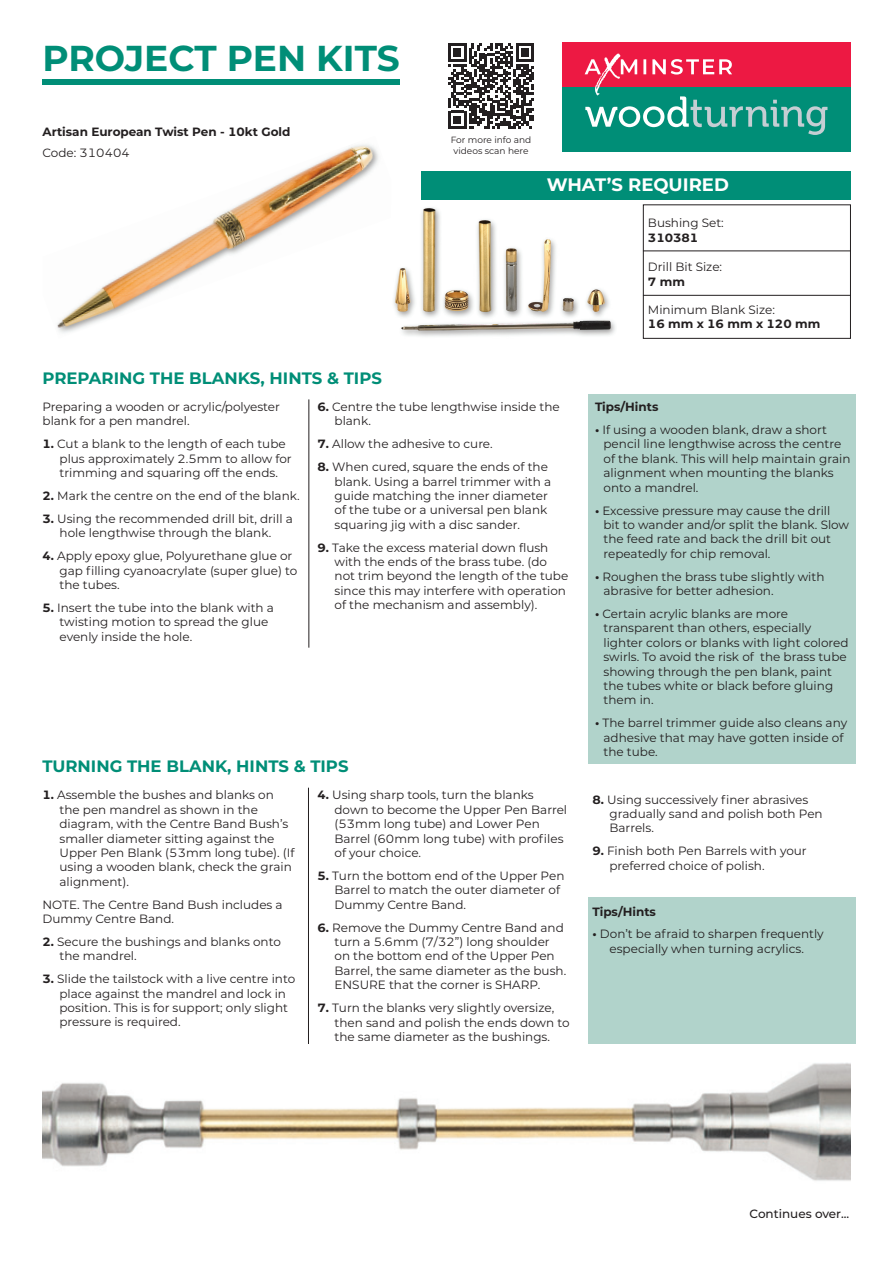
<style>
.page{position:relative;width:893px;height:1263px;background:#fff}
.page>*{position:absolute;margin:0;border:0;box-sizing:border-box;transform-origin:0 0}
.t1{font:700 36px "Montserrat";color:#008e77}
.t2{font:700 18px "Montserrat";color:#fff}
.t3{font:700 16.5px "Montserrat";color:#008e77}
.t4{font:12px/14.4px "Montserrat";color:#231f20}
.t5{font:700 12px "Montserrat";color:#231f20}
.t6{font:500 12px "Montserrat";color:#231f20}
.t7{font:9px/10.5px "Montserrat";color:#231f20;text-align:center}
.s1{font-weight:700}
</style>
<div class="page">
<div style="left:562px;top:87px;width:288px;height:65px;background:#008e77"></div>
<div style="left:562px;top:43px;width:288px;height:44px;background:#ed1943"></div>
<svg style="left:585px;top:54px;width:242px;height:81px"></svg>
<div style="left:421px;top:171px;width:429px;height:29px;background:#008e77"></div>
<div style="left:643px;top:204px;width:208px;height:135px;border:1px solid #231f20"></div>
<hr style="left:643px;top:250px;width:208px;height:1px;background:#231f20">
<hr style="left:643px;top:295px;width:208px;height:1px;background:#231f20">
<svg style="left:448px;top:43px;width:86px;height:86px"></svg>
<div style="left:43px;top:79px;width:357px;height:6px;background:#008e77"></div>
<div style="left:588px;top:898px;width:268px;height:146px;background:#b1d3cb"></div>
<div style="left:588px;top:394px;width:268px;height:370px;background:#b1d3cb"></div>
<hr style="left:309px;top:399px;width:1px;height:249px;background:#231f20">
<hr style="left:308px;top:788px;width:1px;height:256px;background:#231f20">
<img style="left:57px;top:144px;width:322px;height:189px">
<img style="left:393px;top:207px;width:222px;height:130px">
<img style="left:43px;top:1063px;width:807px;height:118px">
<h1 class="t1" style="left:43px;top:32px;width:359px">PROJECT PEN KITS</h1>
<p class="t5" style="left:43px;top:123px;width:249px">Artisan European Twist Pen - 10kt Gold</p>
<p class="t4" style="left:43px;top:145px;width:89px">Code: 310404</p>
<h3 class="t3" style="left:43px;top:366px;width:341px">PREPARING THE BLANKS, HINTS &amp; TIPS</h3>
<p class="t7" style="left:451px;top:135px;width:82px">For more info and videos scan here</p>
<h2 class="t2" style="left:547px;top:172px;width:184px">WHAT’S REQUIRED</h2>
<p class="t4" style="left:648px;top:216px;width:77px">Bushing Set:</p>
<p class="t5" style="left:648px;top:229px;width:52px">310381</p>
<p class="t4" style="left:648px;top:259px;width:76px">Drill Bit Size:</p>
<p class="t5" style="left:648px;top:273px;width:38px">7 mm</p>
<p class="t4" style="left:648px;top:302px;width:128px">Minimum Blank Size:</p>
<p class="t5" style="left:648px;top:315px;width:174px">16 mm x 16 mm x 120 mm</p>
<p class="t4" style="left:43px;top:399px;width:239px">Preparing a wooden or acrylic/polyester blank for a pen mandrel.</p>
<p class="t4" style="left:60px;top:436px;width:234px;text-indent:-17px"><span class="s1">1.</span> Cut a blank to the length of each tube plus approximately 2.5mm to allow for trimming and squaring off the ends.</p>
<p class="t4" style="left:43px;top:488px;width:259px"><span class="s1">2.</span> Mark the centre on the end of the blank.</p>
<p class="t4" style="left:43px;top:511px;width:252px;text-align:center"><span class="s1">3.</span> Using the recommended drill bit, drill a hole lengthwise through the blank.</p>
<p class="t4" style="left:60px;top:548px;width:239px;text-indent:-17px"><span class="s1">4.</span> Apply epoxy glue, Polyurethane glue or gap filling cyanoacrylate (super glue) to the tubes.</p>
<p class="t4" style="left:60px;top:600px;width:216px;text-indent:-17px"><span class="s1">5.</span> Insert the tube into the blank with a twisting motion to spread the glue evenly inside the hole.</p>
<p class="t4" style="left:335px;top:399px;width:227px;text-indent:-17px"><span class="s1">6.</span> Centre the tube lengthwise inside the blank.</p>
<p class="t4" style="left:318px;top:436px;width:177px"><span class="s1">7.</span> Allow the adhesive to cure.</p>
<p class="t4" style="left:335px;top:459px;width:218px;text-indent:-17px"><span class="s1">8.</span> When cured, square the ends of the blank. Using a barrel trimmer with a guide matching the inner diameter of the tube or a universal pen blank squaring jig with a disc sander.</p>
<p class="t4" style="left:335px;top:540px;width:235px;text-indent:-17px"><span class="s1">9.</span> Take the excess material down flush with the ends of the brass tube. (do not trim beyond the length of the tube since this may interfere with operation of the mechanism and assembly).</p>
<h3 class="t3" style="left:43px;top:754px;width:308px">TURNING THE BLANK, HINTS &amp; TIPS</h3>
<p class="t4" style="left:60px;top:787px;width:237px;text-indent:-17px"><span class="s1">1.</span> Assemble the bushes and blanks on the pen mandrel as shown in the diagram, with the Centre Band Bush’s smaller diameter sitting against the<br>Upper Pen Blank (53mm long tube). (If using a wooden blank, check the grain alignment).</p>
<p class="t4" style="left:43px;top:897px;width:242px">NOTE. The Centre Band Bush includes a<br>Dummy Centre Band.</p>
<p class="t4" style="left:60px;top:934px;width:223px;text-indent:-17px"><span class="s1">2.</span> Secure the bushings and blanks onto the mandrel.</p>
<p class="t4" style="left:60px;top:971px;width:237px;text-indent:-17px"><span class="s1">3.</span> Slide the tailstock with a live centre into place against the mandrel and lock in position. This is for support; only slight pressure is required.</p>
<p class="t4" style="left:334px;top:787px;width:234px;text-indent:-17px"><span class="s1">4.</span> Using sharp tools, turn the blanks down to become the Upper Pen Barrel (53mm long tube) and Lower Pen<br>Barrel (60mm long tube) with profiles of your choice.</p>
<p class="t4" style="left:334px;top:868px;width:231px;text-indent:-17px"><span class="s1">5.</span> Turn the bottom end of the Upper Pen<br>Barrel to match the outer diameter of<br>Dummy Centre Band.</p>
<p class="t4" style="left:334px;top:920px;width:233px;text-indent:-17px"><span class="s1">6.</span> Remove the Dummy Centre Band and turn a 5.6mm (7/32”) long shoulder on the bottom end of the Upper Pen Barrel, the same diameter as the bush.<br>ENSURE that the corner is SHARP.</p>
<p class="t4" style="left:334px;top:1000px;width:237px;text-indent:-17px"><span class="s1">7.</span> Turn the blanks very slightly oversize, then sand and polish the ends down to the same diameter as the bushings.</p>
<p class="t5" style="left:595px;top:398px;width:65px">Tips/Hints</p>
<p class="t4" style="left:603px;top:422px;width:248px;text-indent:-9px"><span class="s1">•</span> If using a wooden blank, draw a short pencil line lengthwise across the centre of the blank. This will help maintain grain alignment when mounting the blanks onto a mandrel.</p>
<p class="t4" style="left:603px;top:503px;width:247px;text-indent:-9px"><span class="s1">•</span> Excessive pressure may cause the drill bit to wander and/or split the blank. Slow the feed rate and back the drill bit out repeatedly for chip removal.</p>
<p class="t4" style="left:603px;top:569px;width:222px;text-indent:-9px"><span class="s1">•</span> Roughen the brass tube slightly with abrasive for better adhesion.</p>
<p class="t4" style="left:603px;top:606px;width:247px;text-indent:-9px"><span class="s1">•</span> Certain acrylic blanks are more transparent than others, especially lighter colors or blanks with light colored swirls. To avoid the risk of the brass tube showing through the pen blank, paint the tubes white or black before gluing them in.</p>
<p class="t4" style="left:603px;top:715px;width:245px;text-indent:-9px"><span class="s1">•</span> The barrel trimmer guide also cleans any adhesive that may have gotten inside of the tube.</p>
<p class="t4" style="left:609px;top:792px;width:215px;text-indent:-17px"><span class="s1">8.</span> Using successively finer abrasives gradually sand and polish both Pen<br>Barrels.</p>
<p class="t4" style="left:609px;top:843px;width:199px;text-indent:-17px"><span class="s1">9.</span> Finish both Pen Barrels with your preferred choice of polish.</p>
<p class="t5" style="left:592px;top:903px;width:65px">Tips/Hints</p>
<p class="t4" style="left:592px;top:926px;width:233px;text-align:center"><span class="s1">•</span> Don’t be afraid to sharpen frequently especially when turning acrylics.</p>
<p class="t6" style="left:750px;top:1205px;width:101px">Continues over...</p>
</div>
